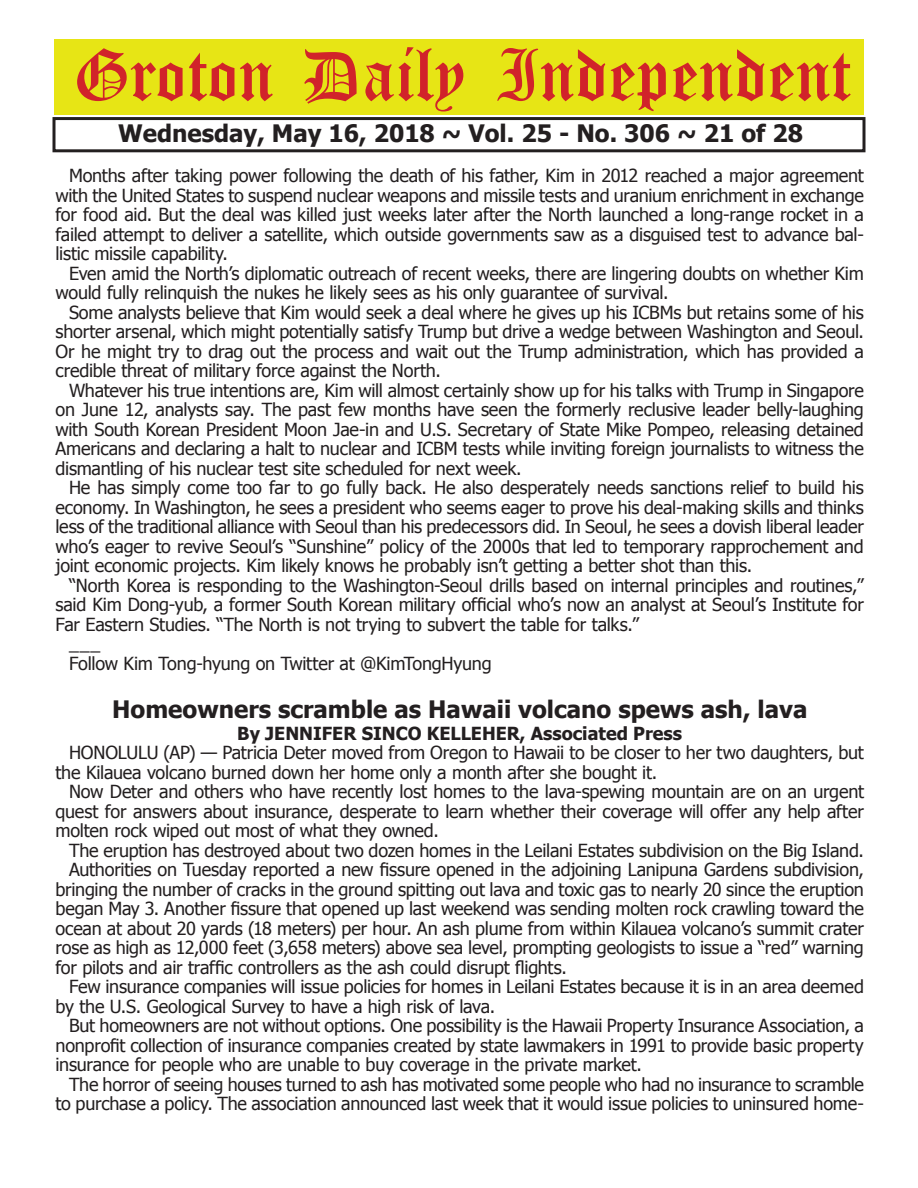
<style>
.page{position:relative;width:918px;height:1188px;background:#fff}
.page>*{position:absolute;margin:0;border:0;box-sizing:border-box;transform-origin:0 0}
.t1{font:54px "Old English Five";color:#d1232a}
.t2{font:700 24px "Tahoma";color:#231f20}
.t3{font:18px/19.5px "Tahoma";letter-spacing:-.01em;color:#231f20;text-align:justify}
.t4{font:700 18px "Tahoma";color:#231f20}
</style>
<div class="page">
<div style="left:52px;top:117px;width:814px;height:35px;border:3px solid #231f20"></div>
<div style="left:54px;top:40px;width:810px;height:75px;background:#e7e515"></div>
<h1 class="t1" style="left:73px;top:50px;width:779px">Groton Daily Independent</h1>
<h2 class="t2" style="left:118px;top:116px;width:686px">Wednesday, May 16, 2018 ~ Vol. 25 - No. 306 ~ 21 of 28</h2>
<p class="t3" style="left:56px;top:165px;width:810px;text-indent:14px">Months after taking power following the death of his father, Kim in 2012 reached a major agreement with the United States to suspend nuclear weapons and missile tests and uranium enrichment in exchange for food aid. But the deal was killed just weeks later after the North launched a long-range rocket in a failed attempt to deliver a satellite, which outside governments saw as a disguised test to advance bal&shy;listic missile capability.</p>
<p class="t3" style="left:56px;top:263px;width:810px;text-indent:14px">Even amid the North’s diplomatic outreach of recent weeks, there are lingering doubts on whether Kim would fully relinquish the nukes he likely sees as his only guarantee of survival.</p>
<p class="t3" style="left:56px;top:302px;width:810px;text-indent:14px">Some analysts believe that Kim would seek a deal where he gives up his ICBMs but retains some of his shorter arsenal, which might potentially satisfy Trump but drive a wedge between Washington and Seoul.<br>Or he might try to drag out the process and wait out the Trump administration, which has provided a credible threat of military force against the North.</p>
<p class="t3" style="left:56px;top:380px;width:810px;text-indent:14px">Whatever his true intentions are, Kim will almost certainly show up for his talks with Trump in Singapore on June 12, analysts say. The past few months have seen the formerly reclusive leader belly-laughing with South Korean President Moon Jae-in and U.S. Secretary of State Mike Pompeo, releasing detained Americans and declaring a halt to nuclear and ICBM tests while inviting foreign journalists to witness the dismantling of his nuclear test site scheduled for next week.</p>
<p class="t3" style="left:56px;top:477px;width:810px;text-indent:14px">He has simply come too far to go fully back. He also desperately needs sanctions relief to build his economy. In Washington, he sees a president who seems eager to prove his deal-making skills and thinks less of the traditional alliance with Seoul than his predecessors did. In Seoul, he sees a dovish liberal leader who’s eager to revive Seoul’s “Sunshine” policy of the 2000s that led to temporary rapprochement and joint economic projects. Kim likely knows he probably isn’t getting a better shot than this.</p>
<p class="t3" style="left:69px;top:575px;width:796px">“North Korea is responding to the Washington-Seoul drills based on internal principles and routines,”</p>
<p class="t3" style="left:56px;top:594px;width:810px">said Kim Dong-yub, a former South Korean military official who’s now an analyst at Seoul’s Institute for</p>
<p class="t3" style="left:56px;top:613px;width:585px">Far Eastern Studies. “The North is not trying to subvert the table for talks.”</p>
<p class="t3" style="left:69px;top:633px;width:33px">___</p>
<p class="t3" style="left:69px;top:652px;width:424px">Follow Kim Tong-hyung on Twitter at @KimTongHyung</p>
<h2 class="t2" style="left:112px;top:692px;width:697px">Homeowners scramble as Hawaii volcano spews ash, lava</h2>
<p class="t4" style="left:237px;top:720px;width:446px">By JENNIFER SINCO KELLEHER, Associated Press</p>
<p class="t3" style="left:56px;top:742px;width:810px;text-indent:14px">HONOLULU (AP) — Patricia Deter moved from Oregon to Hawaii to be closer to her two daughters, but the Kilauea volcano burned down her home only a month after she bought it.</p>
<p class="t3" style="left:56px;top:781px;width:810px;text-indent:14px">Now Deter and others who have recently lost homes to the lava-spewing mountain are on an urgent quest for answers about insurance, desperate to learn whether their coverage will offer any help after molten rock wiped out most of what they owned.</p>
<p class="t3" style="left:69px;top:839px;width:796px">The eruption has destroyed about two dozen homes in the Leilani Estates subdivision on the Big Island.</p>
<p class="t3" style="left:69px;top:859px;width:796px">Authorities on Tuesday reported a new fissure opened in the adjoining Lanipuna Gardens subdivision,</p>
<p class="t3" style="left:56px;top:878px;width:810px">bringing the number of cracks in the ground spitting out lava and toxic gas to nearly 20 since the eruption</p>
<p class="t3" style="left:56px;top:898px;width:810px">began May 3. Another fissure that opened up last weekend was sending molten rock crawling toward the</p>
<p class="t3" style="left:56px;top:917px;width:810px">ocean at about 20 yards (18 meters) per hour. An ash plume from within Kilauea volcano’s summit crater</p>
<p class="t3" style="left:56px;top:937px;width:810px">rose as high as 12,000 feet (3,658 meters) above sea level, prompting geologists to issue a “red” warning</p>
<p class="t3" style="left:56px;top:956px;width:513px">for pilots and air traffic controllers as the ash could disrupt flights.</p>
<p class="t3" style="left:69px;top:976px;width:796px">Few insurance companies will issue policies for homes in Leilani Estates because it is in an area deemed</p>
<p class="t3" style="left:56px;top:995px;width:441px">by the U.S. Geological Survey to have a high risk of lava.</p>
<p class="t3" style="left:69px;top:1015px;width:796px">But homeowners are not without options. One possibility is the Hawaii Property Insurance Association, a</p>
<p class="t3" style="left:56px;top:1034px;width:810px">nonprofit collection of insurance companies created by state lawmakers in 1991 to provide basic property</p>
<p class="t3" style="left:56px;top:1054px;width:588px">insurance for people who are unable to buy coverage in the private market.</p>
<p class="t3" style="left:69px;top:1073px;width:796px">The horror of seeing houses turned to ash has motivated some people who had no insurance to scramble</p>
<p class="t3" style="left:56px;top:1093px;width:810px">to purchase a policy. The association announced last week that it would issue policies to uninsured home-</p>
</div>
